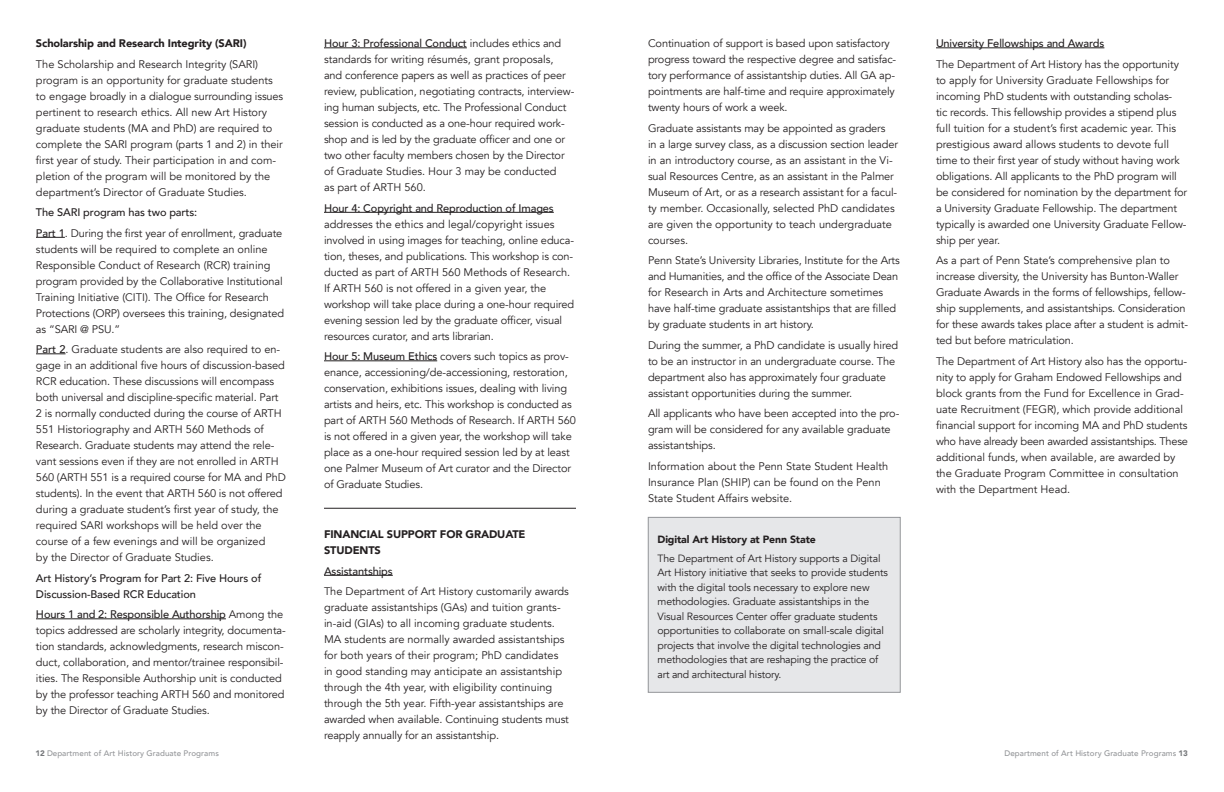
<style>
.page{position:relative;width:1224px;height:792px;background:#fff}
.page>*{position:absolute;margin:0;border:0;box-sizing:border-box;transform-origin:0 0}
.t1{font:11px/16px "Avenir";letter-spacing:-.01em;color:#231f20}
.t2{font:500 11px/16px "Avenir";letter-spacing:-.01em;color:#231f20}
.t3{font:900 11px/16px "Avenir";letter-spacing:-.01em;color:#231f20}
.t4{font:10.5px/14.5px "Avenir";letter-spacing:-.01em;color:#231f20}
.t5{font:900 10.5px "Avenir";letter-spacing:-.01em;color:#231f20}
.t6{font:500 8px "Avenir";letter-spacing:.01em;color:#939598}
.s1{font-weight:500}
.s2{font-weight:900;color:#76787b}
</style>
<div class="page">
<hr style="left:324px;top:48px;width:143px;height:1px;background:#231f20">
<hr style="left:324px;top:212px;width:230px;height:1px;background:#231f20">
<hr style="left:324px;top:361px;width:113px;height:1px;background:#231f20">
<hr style="left:324px;top:575px;width:69px;height:1px;background:#231f20">
<hr style="left:324px;top:508px;width:252px;height:1px;background:#231f20">
<svg style="left:36px;top:237px;width:29px;height:1px"></svg>
<hr style="left:36px;top:354px;width:30px;height:1px;background:#231f20">
<hr style="left:36px;top:619px;width:190px;height:1px;background:#231f20">
<hr style="left:936px;top:48px;width:168px;height:1px;background:#231f20">
<div style="left:648px;top:517px;width:252px;height:175px;background:#e6e7e9"></div>
<div style="left:648px;top:517px;width:252px;height:176px;border:1px solid #939598"></div>
<p class="t3" style="left:36px;top:35px;width:212px">Scholarship and Research Integrity (SARI)</p>
<p class="t1" style="left:36px;top:56px;width:249px">The Scholarship and Research Integrity (SARI) program is an opportunity for graduate students to engage broadly in a dialogue surrounding issues pertinent to research ethics. All new Art History graduate students (MA and PhD) are required to complete the SARI program (parts 1 and 2) in their first year of study. Their participation in and com&shy;pletion of the program will be monitored by the department’s Director of Graduate Studies.</p>
<p class="t1" style="left:36px;top:202px;width:248px;line-height:20.5px"><span class="s1">The SARI program has two parts:<br>Part 1</span>. During the first year of enrollment, graduate</p>
<p class="t1" style="left:36px;top:241px;width:250px">students will be required to complete an online Responsible Conduct of Research (RCR) training program provided by the Collaborative Institutional Training Initiative (CITI). The Office for Research Protections (ORP) oversees this training, designated as “SARI @ PSU.”</p>
<p class="t1" style="left:36px;top:341px;width:251px"><span class="s1">Part 2</span>. Graduate students are also required to en&shy;gage in an additional five hours of discussion-based RCR education. These discussions will encompass both universal and discipline-specific material. Part 2 is normally conducted during the course of ARTH 551 Historiography and ARTH 560 Methods of Research. Graduate students may attend the rele&shy;vant sessions even if they are not enrolled in ARTH 560 (ARTH 551 is a required course for MA and PhD students). In the event that ARTH 560 is not offered during a graduate student’s first year of study, the required SARI workshops will be held over the course of a few evenings and will be organized<br>by the Director of Graduate Studies.</p>
<p class="t2" style="left:36px;top:569px;width:227px">Art History’s Program for Part 2: Five Hours of<br>Discussion-Based RCR Education</p>
<p class="t1" style="left:36px;top:607px;width:251px"><span class="s1">Hours 1 and 2: Responsible Authorship</span> Among the topics addressed are scholarly integrity, documenta&shy;tion standards, acknowledgments, research miscon&shy;duct, collaboration, and mentor/trainee responsibil&shy;ities. The Responsible Authorship unit is conducted by the professor teaching ARTH 560 and monitored by the Director of Graduate Studies.</p>
<p class="t6" style="left:35px;top:746px;width:185px"><span class="s2">12</span> Department of Art History Graduate Programs</p>
<p class="t1" style="left:324px;top:35px;width:252px"><span class="s1">Hour 3: Professional Conduct</span> includes ethics and standards for writing résumés, grant proposals, and conference papers as well as practices of peer review, publication, negotiating contracts, interview&shy;ing human subjects, etc. The Professional Conduct session is conducted as a one-hour required work&shy;shop and is led by the graduate officer and one or two other faculty members chosen by the Director of Graduate Studies. Hour 3 may be conducted<br>as part of ARTH 560.</p>
<p class="t2" style="left:324px;top:199px;width:231px">Hour 4: Copyright and Reproduction of Images</p>
<p class="t1" style="left:324px;top:216px;width:252px">addresses the ethics and legal/copyright issues involved in using images for teaching, online educa&shy;tion, theses, and publications. This workshop is con&shy;ducted as part of ARTH 560 Methods of Research.<br>If ARTH 560 is not offered in a given year, the workshop will take place during a one-hour required evening session led by the graduate officer, visual resources curator, and arts librarian.</p>
<p class="t1" style="left:324px;top:349px;width:253px"><span class="s1">Hour 5: Museum Ethics</span> covers such topics as prov&shy;enance, accessioning/de-accessioning, restoration, conservation, exhibitions issues, dealing with living artists and heirs, etc. This workshop is conducted as part of ARTH 560 Methods of Research. If ARTH 560 is not offered in a given year, the workshop will take place as a one-hour required session led by at least one Palmer Museum of Art curator and the Director of Graduate Studies.</p>
<p class="t3" style="left:324px;top:526px;width:203px">FINANCIAL SUPPORT FOR GRADUATE<br>STUDENTS</p>
<p class="t2" style="left:324px;top:562px;width:70px">Assistantships</p>
<p class="t1" style="left:324px;top:583px;width:246px">The Department of Art History customarily awards graduate assistantships (GAs) and tuition grants&shy;in-aid (GIAs) to all incoming graduate students.<br>MA students are normally awarded assistantships for both years of their program; PhD candidates in good standing may anticipate an assistantship through the 4th year, with eligibility continuing through the 5th year. Fifth-year assistantships are awarded when available. Continuing students must reapply annually for an assistantship.</p>
<p class="t1" style="left:648px;top:35px;width:250px">Continuation of support is based upon satisfactory progress toward the respective degree and satisfac&shy;tory performance of assistantship duties. All GA ap&shy;pointments are half-time and require approximately twenty hours of work a week.</p>
<p class="t1" style="left:648px;top:120px;width:252px">Graduate assistants may be appointed as graders<br>in a large survey class, as a discussion section leader in an introductory course, as an assistant in the Vi&shy;sual Resources Centre, as an assistant in the Palmer Museum of Art, or as a research assistant for a facul&shy;ty member. Occasionally, selected PhD candidates are given the opportunity to teach undergraduate courses.</p>
<p class="t1" style="left:648px;top:252px;width:253px">Penn State’s University Libraries, Institute for the Arts and Humanities, and the office of the Associate Dean for Research in Arts and Architecture sometimes have half-time graduate assistantships that are filled by graduate students in art history.</p>
<p class="t1" style="left:648px;top:337px;width:252px">During the summer, a PhD candidate is usually hired to be an instructor in an undergraduate course. The department also has approximately four graduate assistant opportunities during the summer.</p>
<p class="t1" style="left:648px;top:406px;width:253px">All applicants who have been accepted into the pro&shy;gram will be considered for any available graduate assistantships.</p>
<p class="t1" style="left:648px;top:458px;width:242px">Information about the Penn State Student Health<br>Insurance Plan (SHIP) can be found on the Penn<br>State Student Affairs website.</p>
<p class="t5" style="left:658px;top:530px;width:160px">Digital Art History at Penn State</p>
<p class="t4" style="left:658px;top:551px;width:232px">The Department of Art History supports a Digital Art History initiative that seeks to provide students with the digital tools necessary to explore new methodologies. Graduate assistantships in the Visual Resources Center offer graduate students opportunities to collaborate on small-scale digital projects that involve the digital technologies and methodologies that are reshaping the practice of art and architectural history.</p>
<p class="t2" style="left:936px;top:35px;width:170px">University Fellowships and Awards</p>
<p class="t1" style="left:936px;top:56px;width:253px">The Department of Art History has the opportunity to apply for University Graduate Fellowships for incoming PhD students with outstanding scholas-<br>tic records. This fellowship provides a stipend plus full tuition for a student’s first academic year. This prestigious award allows students to devote full time to their first year of study without having work obligations. All applicants to the PhD program will be considered for nomination by the department for a University Graduate Fellowship. The department typically is awarded one University Graduate Fellow&shy;ship per year.</p>
<p class="t1" style="left:936px;top:252px;width:254px">As a part of Penn State’s comprehensive plan to increase diversity, the University has Bunton-Waller Graduate Awards in the forms of fellowships, fellow&shy;ship supplements, and assistantships. Consideration for these awards takes place after a student is admit&shy;ted but before matriculation.</p>
<p class="t1" style="left:936px;top:353px;width:253px">The Department of Art History also has the opportu&shy;nity to apply for Graham Endowed Fellowships and block grants from the Fund for Excellence in Grad&shy;uate Recruitment (FEGR), which provide additional financial support for incoming MA and PhD students who have already been awarded assistantships. These additional funds, when available, are awarded by the Graduate Program Committee in consultation with the Department Head.</p>
<p class="t6" style="left:1005px;top:746px;width:185px">Department of Art History Graduate Programs <span class="s2">13</span></p>
</div>
